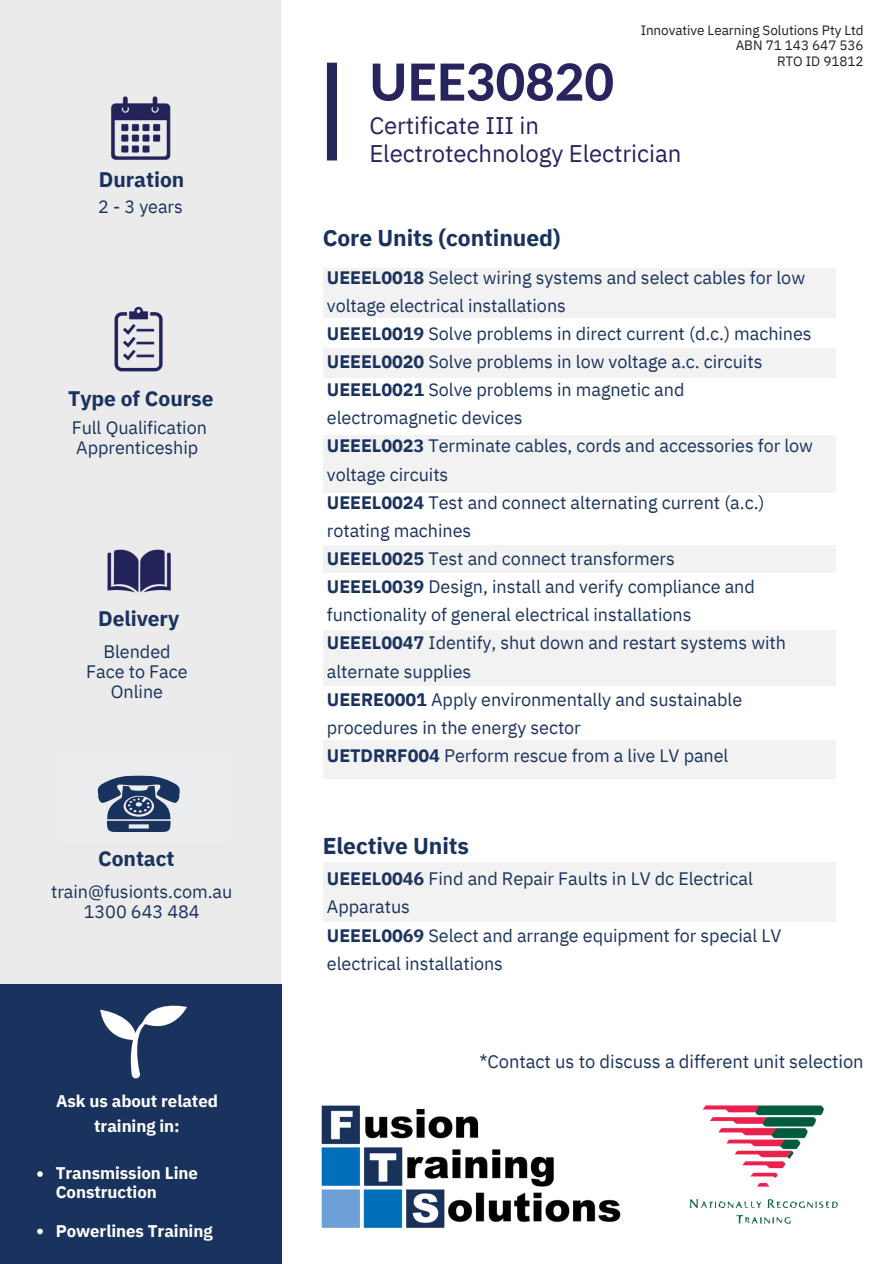
<style>
.page{position:relative;width:894px;height:1264px;background:#fff}
.page>*{position:absolute;margin:0;border:0;box-sizing:border-box;transform-origin:0 0}
.t1{font:800 51px "Lato";color:#27245e}
.t2{font:24px/28.2px "IBM Plex Sans";letter-spacing:-.005em;color:#27245e}
.t3{font:700 22.8px "IBM Plex Sans";letter-spacing:-.005em;color:#1a335e}
.t4{font:700 21px "IBM Plex Sans";letter-spacing:-.005em;color:#1a335e}
.t5{font:18.3px "IBM Plex Sans";letter-spacing:-.005em;color:#1a335e}
.t6{font:18px/28.2px "IBM Plex Sans";letter-spacing:-.005em;color:#1a335e}
.t7{font:700 16.8px/24.8px "IBM Plex Sans";letter-spacing:-.005em;color:#fff;text-align:center}
.t8{font:13.5px/15.8px "IBM Plex Sans";letter-spacing:-.005em;color:#231f20;text-align:right}
.s1{font-weight:700}
</style>
<div class="page">
<img style="left:321px;top:1105px;width:300px;height:123px">
<div style="left:0;top:0;width:282px;height:1263px;background:#ebebeb"></div>
<img style="left:689px;top:1105px;width:149px;height:119px">
<div style="left:327px;top:63px;width:10px;height:97px;background:#27245e"></div>
<div style="left:0;top:984px;width:281px;height:279px;background:#1a335e"></div>
<svg style="left:100px;top:1005px;width:87px;height:73px"></svg>
<div style="left:59px;top:752px;width:166px;height:90px;background:#ebeced"></div>
<svg style="left:95px;top:775px;width:87px;height:57px;background:#6b7a95"></svg>
<div style="left:322px;top:268px;width:513px;height:50px;background:#f2f2f2"></div>
<div style="left:322px;top:348px;width:513px;height:29px;background:#f2f2f2"></div>
<div style="left:322px;top:435px;width:513px;height:57px;background:#f2f2f2"></div>
<div style="left:322px;top:545px;width:513px;height:27px;background:#f2f2f2"></div>
<div style="left:322px;top:630px;width:513px;height:55px;background:#f2f2f2"></div>
<div style="left:322px;top:740px;width:513px;height:38px;background:#f2f2f2"></div>
<svg style="left:37px;top:1171px;width:6px;height:5px"></svg>
<svg style="left:37px;top:1228px;width:6px;height:6px"></svg>
<div style="left:322px;top:862px;width:513px;height:59px;background:#f2f2f2"></div>
<p class="t4" style="left:99px;top:165px;width:87px">Duration</p>
<p class="t6" style="left:98px;top:192px;width:86px">2 - 3 years</p>
<h5 class="t4" style="left:68px;top:385px;width:147px">Type of Course</h5>
<h1 class="t6" style="left:72px;top:417px;width:137px;line-height:20.2px">Full Qualification<br>Apprenticeship</h1>
<p class="t4" style="left:98px;top:604px;width:82px">Delivery</p>
<p class="t6" style="left:86px;top:641px;width:103px;line-height:20.2px;text-align:center">Blended<br>Face to Face<br>Online</p>
<h6 class="t4" style="left:98px;top:844px;width:78px">Contact</h6>
<p class="t6" style="left:51px;top:881px;width:183px;line-height:20.2px;text-align:center">train@fusionts.com.au<br>1300 643 484</p>
<h3 class="t7" style="left:56px;top:1088px;width:163px">Ask us about related training in:</h3>
<h2 class="t7" style="left:56px;top:1163px;width:144px;line-height:19.2px;text-align:left">Transmission Line<br>Construction</h2>
<h6 class="t7" style="left:56px;top:1217px;width:158px">Powerlines Training</h6>
<h4 class="t8" style="left:640px;top:22px;width:224px">Innovative Learning Solutions Pty Ltd<br>ABN 71 143 647 536</h4>
<h6 class="t8" style="left:776px;top:53px;width:88px">RTO ID 91812</h6>
<p class="t1" style="left:369px;top:50px;width:246px">UEE30820</p>
<p class="t2" style="left:369px;top:111px;width:313px">Certificate III in<br>Electrotechnology Electrician</p>
<h4 class="t3" style="left:322px;top:222px;width:239px">Core Units (continued)</h4>
<p class="t6" style="left:327px;top:263px;width:487px"><span class="s1">UEEEL0018</span> Select wiring systems and select cables for low voltage electrical installations<br><span class="s1">UEEEL0019</span> Solve problems in direct current (d.c.) machines <span class="s1">UEEEL0020</span> Solve problems in low voltage a.c. circuits <span class="s1">UEEEL0021</span> Solve problems in magnetic and electromagnetic devices<br><span class="s1">UEEEL0023</span> Terminate cables, cords and accessories for low voltage circuits<br><span class="s1">UEEEL0024</span> Test and connect alternating current (a.c.) rotating machines<br><span class="s1">UEEEL0025</span> Test and connect transformers<br><span class="s1">UEEEL0039</span> Design, install and verify compliance and functionality of general electrical installations<br><span class="s1">UEEEL0047</span> Identify, shut down and restart systems with alternate supplies<br><span class="s1">UEERE0001</span> Apply environmentally and sustainable procedures in the energy sector<br><span class="s1">UETDRRF004</span> Perform rescue from a live LV panel</p>
<h6 class="t3" style="left:322px;top:830px;width:148px">Elective Units</h6>
<h6 class="t6" style="left:327px;top:864px;width:456px"><span class="s1">UEEEL0046</span> Find and Repair Faults in LV dc Electrical Apparatus<br><span class="s1">UEEEL0069</span> Select and arrange equipment for special LV electrical installations</h6>
<h2 class="t5" style="left:479px;top:1048px;width:386px">*Contact us to discuss a different unit selection</h2>
</div>
